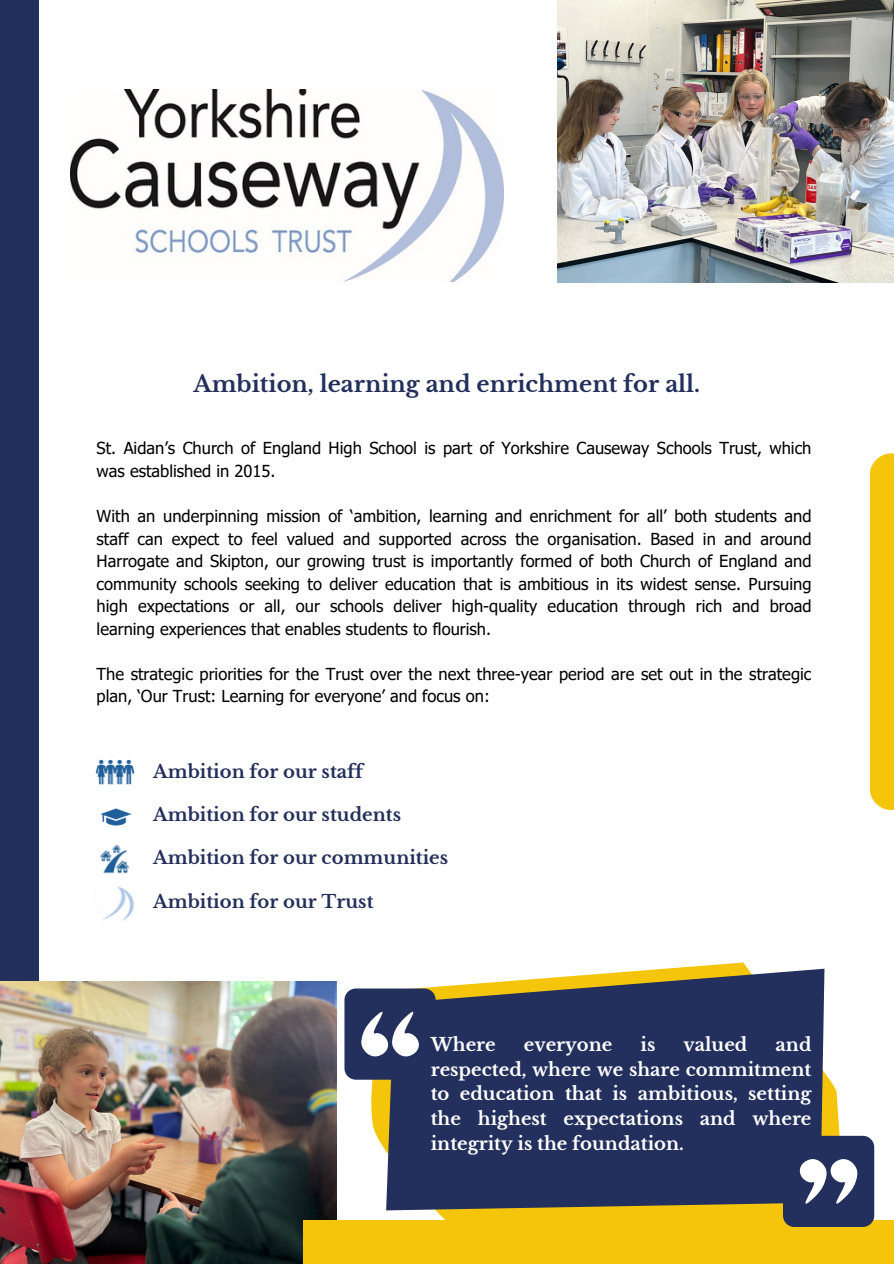
<style>
.page{position:relative;width:894px;height:1264px;background:#fff}
.page>*{position:absolute;margin:0;border:0;box-sizing:border-box;transform-origin:0 0}
.t1{font:700 22.5px "Libre Baskerville";color:#232f5c}
.t2{font:700 18px/24.8px "Libre Baskerville";color:#fff;text-align:justify}
.t3{font:700 18px "Libre Baskerville";color:#232f5c}
.t4{font:16.5px/22.5px "Tahoma";color:#000}
</style>
<div class="page">
<div style="left:0;top:0;width:38px;height:1263px;background:#232f5c"></div>
<div style="left:869px;top:453px;width:24px;height:357px;background:#f5c50c"></div>
<img style="left:0;top:981px;width:336px;height:282px">
<div style="left:303px;top:1220px;width:590px;height:43px;background:#f5c50c"></div>
<img style="left:557px;top:0;width:336px;height:283px">
<img style="left:71px;top:89px;width:432px;height:193px">
<svg style="left:370px;top:962px;width:470px;height:258px"></svg>
<svg style="left:386px;top:968px;width:438px;height:242px;background:#373f5d"></svg>
<svg style="left:344px;top:988px;width:91px;height:91px"></svg>
<svg style="left:782px;top:1135px;width:92px;height:91px"></svg>
<img style="left:95px;top:759px;width:40px;height:26px">
<img style="left:100px;top:808px;width:32px;height:18px">
<img style="left:100px;top:844px;width:30px;height:30px">
<img style="left:103px;top:886px;width:31px;height:35px">
<p class="t1" style="left:193px;top:370px;width:508px">Ambition, learning and enrichment for all.</p>
<p class="t4" style="left:97px;top:436px;width:716px">St. Aidan’s Church of England High School is part of Yorkshire Causeway Schools Trust, which was established in 2015.</p>
<p class="t4" style="left:97px;top:504px;width:716px;text-align:justify">With an underpinning mission of ‘ambition, learning and enrichment for all’ both students and staff can expect to feel valued and supported across the organisation. Based in and around Harrogate and Skipton, our growing trust is importantly formed of both Church of England and community schools seeking to deliver education that is ambitious in its widest sense. Pursuing high expectations or all, our schools deliver high-quality education through rich and broad learning experiences that enables students to flourish.</p>
<h1 class="t4" style="left:97px;top:661px;width:716px">The strategic priorities for the Trust over the next three-year period are set out in the strategic plan, ‘Our Trust: Learning for everyone’ and focus on:</h1>
<p class="t3" style="left:153px;top:760px;width:211px">Ambition for our staff</p>
<p class="t3" style="left:153px;top:803px;width:249px">Ambition for our students</p>
<h2 class="t3" style="left:153px;top:847px;width:296px">Ambition for our communities</h2>
<p class="t3" style="left:153px;top:890px;width:222px">Ambition for our Trust</p>
<p class="t2" style="left:430px;top:1032px;width:66px">Where</p>
<p class="t2" style="left:523px;top:1032px;width:90px">everyone</p>
<p class="t2" style="left:640px;top:1032px;width:16px">is</p>
<p class="t2" style="left:683px;top:1032px;width:65px">valued</p>
<p class="t2" style="left:430px;top:1032px;width:382px;text-indent:345px">and respected, where we share commitment to education that is ambitious, setting the highest expectations and where integrity is the foundation.</p>
</div>
